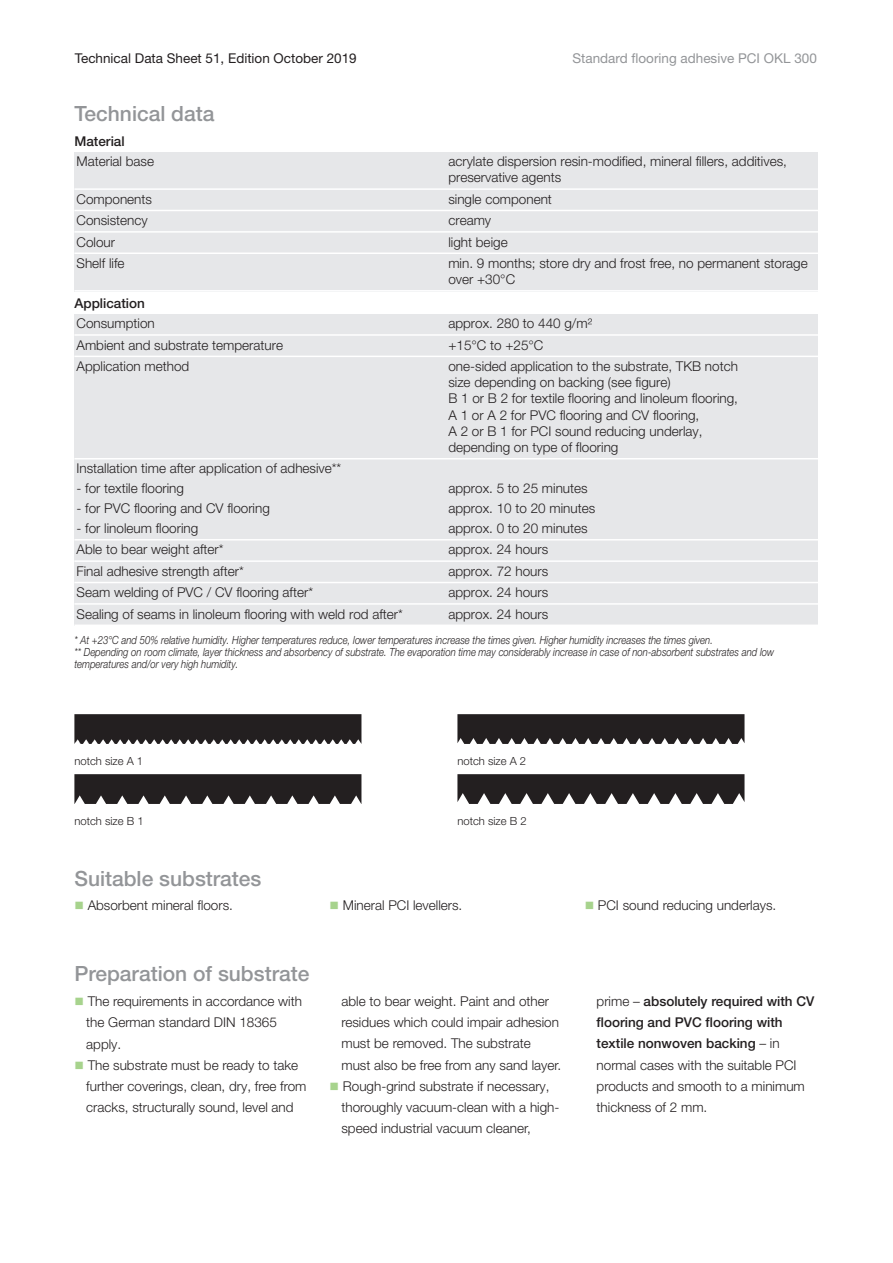
<style>
.page{position:relative;width:893px;height:1263px;background:#fff}
.page>*{position:absolute;margin:0;border:0;box-sizing:border-box;transform-origin:0 0}
.t1{font:500 21px "Helvetica Neue LT Pro";color:#939598}
.t2{font:300 13.5px/21.3px "Helvetica Neue LT Pro";color:#231f20}
.t3{font:13.5px "Helvetica Neue LT Pro";color:#231f20}
.t4{font:13.5px "Helvetica Neue LT Pro";color:#939598}
.t5{font:500 13.5px "Helvetica Neue LT Pro";color:#231f20}
.t6{font:italic 300 11.25px/12px "Helvetica Neue LT Pro";color:#231f20;scale:.85 1}
.t7{font:300 11.25px "Helvetica Neue LT Pro";color:#231f20}
.s1{color:#a7d38d}
.s2{font-weight:500}
</style>
<div class="page">
<div style="left:74px;top:152px;width:372px;height:37px;background:#e6e7e9"></div>
<div style="left:446px;top:152px;width:372px;height:37px;background:#e6e7e9"></div>
<div style="left:74px;top:189px;width:372px;height:21px;background:#e6e7e9"></div>
<div style="left:446px;top:189px;width:372px;height:21px;background:#e6e7e9"></div>
<div style="left:74px;top:210px;width:372px;height:22px;background:#e6e7e9"></div>
<div style="left:446px;top:210px;width:372px;height:22px;background:#e6e7e9"></div>
<div style="left:74px;top:232px;width:372px;height:21px;background:#e6e7e9"></div>
<div style="left:446px;top:232px;width:372px;height:21px;background:#e6e7e9"></div>
<div style="left:74px;top:253px;width:372px;height:39px;background:#e6e7e9"></div>
<div style="left:446px;top:253px;width:372px;height:39px;background:#e6e7e9"></div>
<hr style="left:74px;top:188px;width:744px;height:2px;background:#fff">
<hr style="left:74px;top:210px;width:744px;height:1px;background:#fff">
<hr style="left:74px;top:231px;width:744px;height:2px;background:#fff">
<hr style="left:74px;top:252px;width:744px;height:2px;background:#fff">
<hr style="left:74px;top:290px;width:744px;height:2px;background:#fff">
<div style="left:74px;top:314px;width:372px;height:21px;background:#e6e7e9"></div>
<div style="left:446px;top:314px;width:372px;height:21px;background:#e6e7e9"></div>
<div style="left:74px;top:335px;width:372px;height:21px;background:#e6e7e9"></div>
<div style="left:446px;top:335px;width:372px;height:21px;background:#e6e7e9"></div>
<div style="left:74px;top:356px;width:372px;height:103px;background:#e6e7e9"></div>
<div style="left:446px;top:356px;width:372px;height:103px;background:#e6e7e9"></div>
<div style="left:74px;top:459px;width:372px;height:20px;background:#e6e7e9"></div>
<div style="left:446px;top:459px;width:372px;height:20px;background:#e6e7e9"></div>
<div style="left:74px;top:479px;width:372px;height:20px;background:#e6e7e9"></div>
<div style="left:446px;top:479px;width:372px;height:20px;background:#e6e7e9"></div>
<div style="left:74px;top:499px;width:372px;height:20px;background:#e6e7e9"></div>
<div style="left:446px;top:499px;width:372px;height:20px;background:#e6e7e9"></div>
<div style="left:74px;top:519px;width:372px;height:21px;background:#e6e7e9"></div>
<div style="left:446px;top:519px;width:372px;height:21px;background:#e6e7e9"></div>
<div style="left:74px;top:540px;width:372px;height:21px;background:#e6e7e9"></div>
<div style="left:446px;top:540px;width:372px;height:21px;background:#e6e7e9"></div>
<div style="left:74px;top:561px;width:372px;height:21px;background:#e6e7e9"></div>
<div style="left:446px;top:561px;width:372px;height:21px;background:#e6e7e9"></div>
<div style="left:74px;top:582px;width:372px;height:22px;background:#e6e7e9"></div>
<div style="left:446px;top:582px;width:372px;height:22px;background:#e6e7e9"></div>
<div style="left:74px;top:604px;width:372px;height:22px;background:#e6e7e9"></div>
<div style="left:446px;top:604px;width:372px;height:22px;background:#e6e7e9"></div>
<hr style="left:74px;top:334px;width:744px;height:2px;background:#fff">
<hr style="left:74px;top:356px;width:744px;height:1px;background:#fff">
<hr style="left:74px;top:458px;width:744px;height:1px;background:#fff">
<hr style="left:74px;top:539px;width:744px;height:1px;background:#fff">
<hr style="left:74px;top:560px;width:744px;height:2px;background:#fff">
<hr style="left:74px;top:582px;width:744px;height:1px;background:#fff">
<hr style="left:74px;top:603px;width:744px;height:2px;background:#fff">
<hr style="left:74px;top:624px;width:744px;height:2px;background:#fff">
<svg style="left:74px;top:714px;width:287px;height:30px"></svg>
<svg style="left:457px;top:714px;width:287px;height:30px"></svg>
<svg style="left:74px;top:774px;width:287px;height:30px"></svg>
<svg style="left:457px;top:774px;width:287px;height:30px"></svg>
<p class="t3" style="left:75px;top:53px;width:283px">Technical Data Sheet 51, Edition October 2019</p>
<p class="t4" style="left:572px;top:53px;width:246px">Standard flooring adhesive PCI OKL 300</p>
<h1 class="t1" style="left:74px;top:106px;width:142px">Technical data</h1>
<p class="t5" style="left:74px;top:136px;width:52px">Material</p>
<p class="t2" style="left:77px;top:152px;width:79px">Material base</p>
<p class="t2" style="left:448px;top:155px;width:340px;line-height:16.2px">acrylate dispersion resin-modified, mineral fillers, additives, preservative agents</p>
<p class="t2" style="left:77px;top:190px;width:77px">Components</p>
<p class="t2" style="left:448px;top:190px;width:105px">single component</p>
<p class="t2" style="left:77px;top:211px;width:73px">Consistency</p>
<p class="t2" style="left:448px;top:211px;width:44px">creamy</p>
<p class="t2" style="left:77px;top:232px;width:40px">Colour</p>
<p class="t2" style="left:448px;top:232px;width:61px">light beige</p>
<p class="t2" style="left:77px;top:254px;width:50px">Shelf life</p>
<p class="t2" style="left:448px;top:256px;width:361px;line-height:16.2px">min. 9 months; store dry and frost free, no permanent storage over +30°C</p>
<p class="t2" style="left:77px;top:314px;width:80px">Consumption</p>
<p class="t2" style="left:448px;top:314px;width:145px">approx. 280 to 440 g/m²</p>
<p class="t2" style="left:77px;top:335px;width:208px">Ambient and substrate temperature</p>
<p class="t2" style="left:448px;top:335px;width:97px">+15°C to +25°C</p>
<p class="t2" style="left:77px;top:357px;width:114px">Application method</p>
<p class="t2" style="left:448px;top:359px;width:291px;line-height:16.2px">one-sided application to the substrate, TKB notch size depending on backing (see figure)<br>B 1 or B 2 for textile flooring and linoleum flooring, A 1 or A 2 for PVC flooring and CV flooring,<br>A 2 or B 1 for PCI sound reducing underlay, depending on type of flooring</p>
<p class="t2" style="left:77px;top:459px;width:266px">Installation time after application of adhesive**</p>
<p class="t2" style="left:77px;top:479px;width:109px">- for textile flooring</p>
<p class="t2" style="left:448px;top:479px;width:141px">approx. 5 to 25 minutes</p>
<p class="t2" style="left:77px;top:499px;width:195px">- for PVC flooring and CV flooring</p>
<p class="t2" style="left:448px;top:499px;width:148px">approx. 10 to 20 minutes</p>
<p class="t2" style="left:77px;top:519px;width:123px">- for linoleum flooring</p>
<p class="t2" style="left:448px;top:519px;width:141px">approx. 0 to 20 minutes</p>
<p class="t2" style="left:77px;top:540px;width:149px">Able to bear weight after*</p>
<p class="t2" style="left:448px;top:540px;width:101px">approx. 24 hours</p>
<p class="t2" style="left:77px;top:562px;width:169px">Final adhesive strength after*</p>
<p class="t2" style="left:448px;top:562px;width:101px">approx. 72 hours</p>
<p class="t2" style="left:77px;top:583px;width:238px">Seam welding of PVC / CV flooring after*</p>
<p class="t2" style="left:448px;top:583px;width:101px">approx. 24 hours</p>
<p class="t2" style="left:77px;top:604px;width:328px">Sealing of seams in linoleum flooring with weld rod after*</p>
<p class="t2" style="left:448px;top:604px;width:101px">approx. 24 hours</p>
<p class="t5" style="left:74px;top:298px;width:72px">Application</p>
<p class="t6" style="left:74px;top:635px;width:825px">* At +23°C and 50% relative humidity. Higher temperatures reduce, lower temperatures increase the times given. Higher humidity increases the times given.<br>** Depending on room climate, layer thickness and absorbency of substrate. The evaporation time may considerably increase in case of non-absorbent substrates and low temperatures and/or very high humidity.</p>
<p class="t7" style="left:74px;top:757px;width:70px">notch size A 1</p>
<p class="t7" style="left:457px;top:757px;width:70px">notch size A 2</p>
<p class="t7" style="left:74px;top:817px;width:71px">notch size B 1</p>
<p class="t7" style="left:457px;top:817px;width:71px">notch size B 2</p>
<h1 class="t1" style="left:74px;top:871px;width:189px">Suitable substrates</h1>
<p class="t2" style="left:74px;top:896px;width:160px"><span class="s1">■</span> Absorbent mineral floors.</p>
<p class="t2" style="left:330px;top:896px;width:134px"><span class="s1">■</span> Mineral PCI levellers.</p>
<p class="t2" style="left:585px;top:896px;width:193px"><span class="s1">■</span> PCI sound reducing underlays.</p>
<h1 class="t1" style="left:74px;top:966px;width:236px">Preparation of substrate</h1>
<p class="t2" style="left:86px;top:992px;width:217px;text-indent:-12px"><span class="s1">■</span> The requirements in accordance with the German standard DIN 18365 apply.</p>
<p class="t2" style="left:86px;top:1056px;width:222px;text-indent:-12px"><span class="s1">■</span> The substrate must be ready to take further coverings, clean, dry, free from cracks, structurally sound, level and</p>
<p class="t2" style="left:341px;top:992px;width:221px">able to bear weight. Paint and other residues which could impair adhesion must be removed. The substrate must also be free from any sand layer.</p>
<p class="t2" style="left:341px;top:1077px;width:220px;text-indent:-12px"><span class="s1">■</span> Rough-grind substrate if necessary, thoroughly vacuum-clean with a high&shy;speed industrial vacuum cleaner,</p>
<p class="t2" style="left:597px;top:992px;width:219px">prime – <span class="s2">absolutely required with CV flooring and PVC flooring with textile nonwoven backing</span> – in normal cases with the suitable PCI products and smooth to a minimum thickness of 2 mm.</p>
</div>
